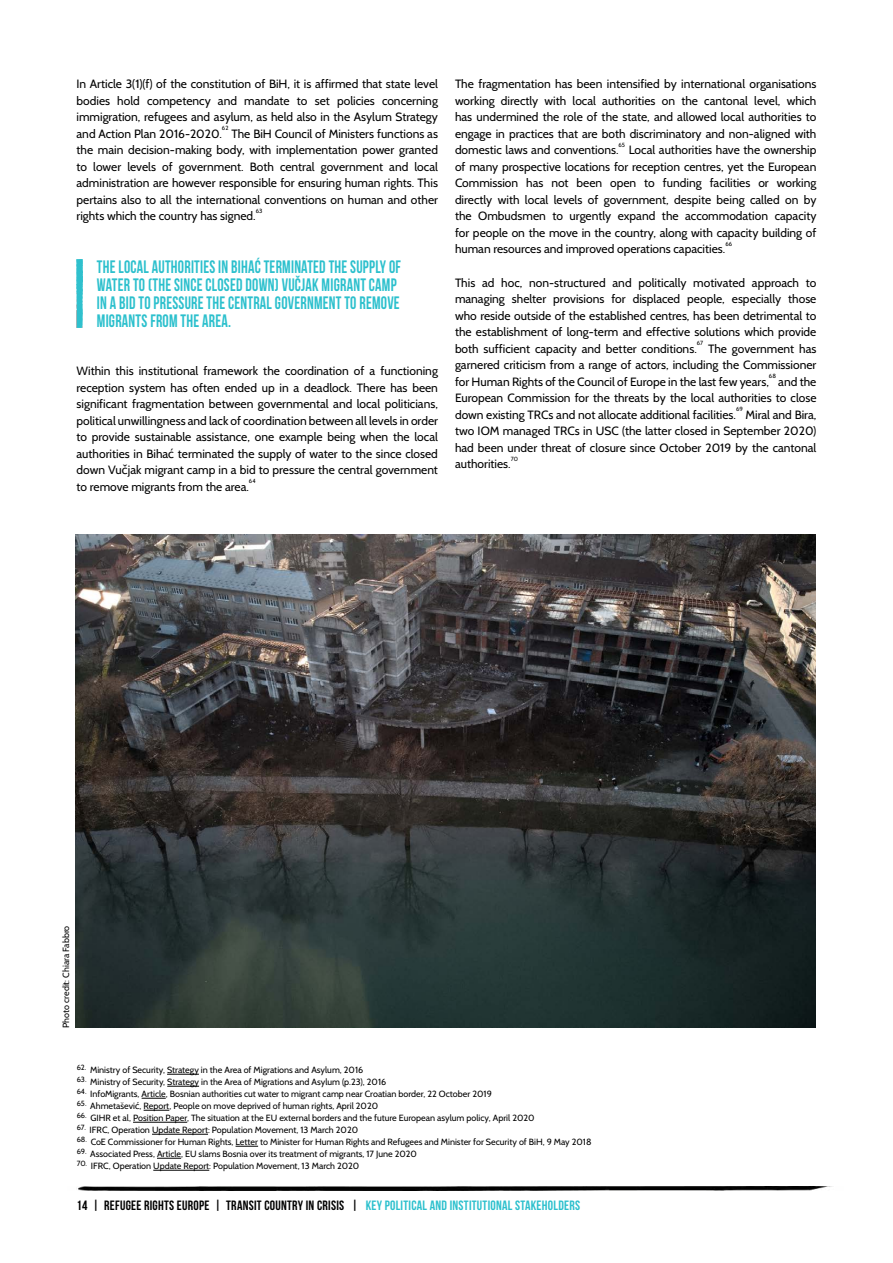
<style>
.page{position:relative;width:893px;height:1263px;background:#fff}
.page>*{position:absolute;margin:0;border:0;box-sizing:border-box;transform-origin:0 0}
.t1{font:18px/18px "Bebas Neue";letter-spacing:.015em;color:#2cc0cd;scale:.88 1}
.t2{font:13.5px "Bebas Neue";letter-spacing:.02em;color:#000101}
.t3{font:12px/16.5px "Cabin";color:#000;text-align:justify}
.t4{font:9px "Cabin";color:#000}
.t5{font:6px "Cabin";color:#000}
.s1{font-family:"Trebuchet MS"}
.s2{color:#2cc0cd}
</style>
<div class="page">
<img style="left:78px;top:1186px;width:754px;height:4px">
<hr style="left:167px;top:1074px;width:32px;height:1px;background:#000">
<hr style="left:167px;top:1086px;width:32px;height:1px;background:#000">
<svg style="left:142px;top:1098px;width:24px;height:1px"></svg>
<svg style="left:144px;top:1110px;width:25px;height:1px"></svg>
<hr style="left:133px;top:1122px;width:54px;height:1px;background:#000">
<hr style="left:152px;top:1134px;width:56px;height:1px;background:#000">
<svg style="left:236px;top:1146px;width:22px;height:1px"></svg>
<svg style="left:157px;top:1158px;width:24px;height:1px"></svg>
<hr style="left:153px;top:1170px;width:56px;height:1px;background:#000">
<img style="left:77px;top:259px;width:6px;height:68px">
<img style="left:76px;top:534px;width:739px;height:494px">
<p class="t3" style="left:77px;top:76px;width:363px">In Article 3(1)(f) of the constitution of BiH, it is affirmed that state level bodies hold competency and mandate to set policies concerning immigration, refugees and asylum, as held also in the Asylum Strategy and Action Plan 2016-2020.</p>
<p class="t5" style="left:222px;top:124px;width:8px">62</p>
<p class="t3" style="left:77px;top:125px;width:363px;text-indent:155px">The BiH Council of Ministers functions as the main decision-making body, with implementation power granted to lower levels of government. Both central government and local administration are however responsible for ensuring human rights. This pertains also to all the international conventions on human and other rights which the country has signed.</p>
<p class="t5" style="left:256px;top:207px;width:8px">63</p>
<h1 class="t1" style="left:97px;top:257px;width:347px">THE LOCAL AUTHORITIES IN BIHAĆ TERMINATED THE SUPPLY OF WATER TO (THE SINCE CLOSED DOWN) VUČJAK MIGRANT CAMP IN A BID TO PRESSURE THE CENTRAL GOVERNMENT TO REMOVE MIGRANTS FROM THE AREA.</h1>
<p class="t3" style="left:77px;top:363px;width:363px">Within this institutional framework the coordination of a functioning reception system has often ended up in a deadlock. There has been significant fragmentation between governmental and local politicians, political unwillingness and lack of coordination between all levels in order to provide sustainable assistance, one example being when the local authorities in Biha<span class="s1">ć</span> terminated the supply of water to the since closed down Vu<span class="s1">č</span>jak migrant camp in a bid to pressure the central government to remove migrants from the area.</p>
<p class="t5" style="left:249px;top:478px;width:8px">64</p>
<p class="t3" style="left:455px;top:76px;width:363px">The fragmentation has been intensified by international organisations working directly with local authorities on the cantonal level, which has undermined the role of the state, and allowed local authorities to engage in practices that are both discriminatory and non-aligned with domestic laws and conventions.</p>
<p class="t5" style="left:618px;top:141px;width:8px">65</p>
<p class="t3" style="left:455px;top:142px;width:363px;text-indent:174px">Local authorities have the ownership of many prospective locations for reception centres, yet the European Commission has not been open to funding facilities or working directly with local levels of government, despite being called on by the Ombudsmen to urgently expand the accommodation capacity for people on the move in the country, along with capacity building of human resources and improved operations capacities.</p>
<p class="t5" style="left:725px;top:240px;width:8px">66</p>
<p class="t3" style="left:455px;top:274px;width:363px">This ad hoc, non-structured and politically motivated approach to managing shelter provisions for displaced people, especially those who reside outside of the established centres, has been detrimental to the establishment of long-term and effective solutions which provide both sufficient capacity and better conditions.</p>
<p class="t5" style="left:697px;top:339px;width:8px">67</p>
<p class="t3" style="left:455px;top:340px;width:363px;text-indent:253px">The government has garnered criticism from a range of actors, including the Commissioner for Human Rights of the Council of Europe in the last few years,</p>
<p class="t5" style="left:769px;top:372px;width:9px">68</p>
<p class="t3" style="left:455px;top:373px;width:363px;text-indent:323px">and the European Commission for the threats by the local authorities to close down existing TRCs and not allocate additional facilities.</p>
<p class="t5" style="left:736px;top:405px;width:8px">69</p>
<p class="t3" style="left:455px;top:406px;width:363px;text-indent:291px">Miral and Bira, two IOM managed TRCs in USC (the latter closed in September 2020) had been under threat of closure since October 2019 by the cantonal authorities.</p>
<p class="t5" style="left:511px;top:455px;width:9px">70</p>
<p class="t4" style="left:60px;top:1028px;width:104px;rotate:-90deg">Photo credit: Chiara Fabbro</p>
<p class="t4" style="left:77px;top:1064px;width:288px"><sup>62.</sup> Ministry of Security, Strategy in the Area of Migrations and Asylum, 2016</p>
<p class="t4" style="left:77px;top:1076px;width:311px"><sup>63.</sup> Ministry of Security, Strategy in the Area of Migrations and Asylum (p.23), 2016</p>
<p class="t4" style="left:77px;top:1088px;width:417px"><sup>64.</sup> InfoMigrants, Article, Bosnian authorities cut water to migrant camp near Croatian border, 22 October 2019</p>
<p class="t4" style="left:77px;top:1100px;width:303px"><sup>65.</sup> Ahmetaševi<span class="s1">ć</span>, Report, People on move deprived of human rights, April 2020</p>
<p class="t4" style="left:77px;top:1112px;width:459px"><sup>66.</sup> GIHR et al, Position Paper, The situation at the EU external borders and the future European asylum policy, April 2020</p>
<p class="t4" style="left:77px;top:1124px;width:283px"><sup>67.</sup> IFRC, Operation Update Report: Population Movement, 13 March 2020</p>
<p class="t4" style="left:77px;top:1136px;width:516px"><sup>68.</sup> CoE Commissioner for Human Rights, Letter to Minister for Human Rights and Refugees and Minister for Security of BiH, 9 May 2018</p>
<p class="t4" style="left:77px;top:1148px;width:342px"><sup>69.</sup> Associated Press, Article, EU slams Bosnia over its treatment of migrants, 17 June 2020</p>
<p class="t4" style="left:77px;top:1160px;width:284px"><sup>70.</sup> IFRC, Operation Update Report: Population Movement, 13 March 2020</p>
<p class="t2" style="left:77px;top:1197px;width:505px">14 | REFUGEE RIGHTS EUROPE | TRANSIT COUNTRY IN CRISIS | <span class="s2">KEY POLITICAL AND INSTITUTIONAL STAKEHOLDERS</span></p>
</div>
